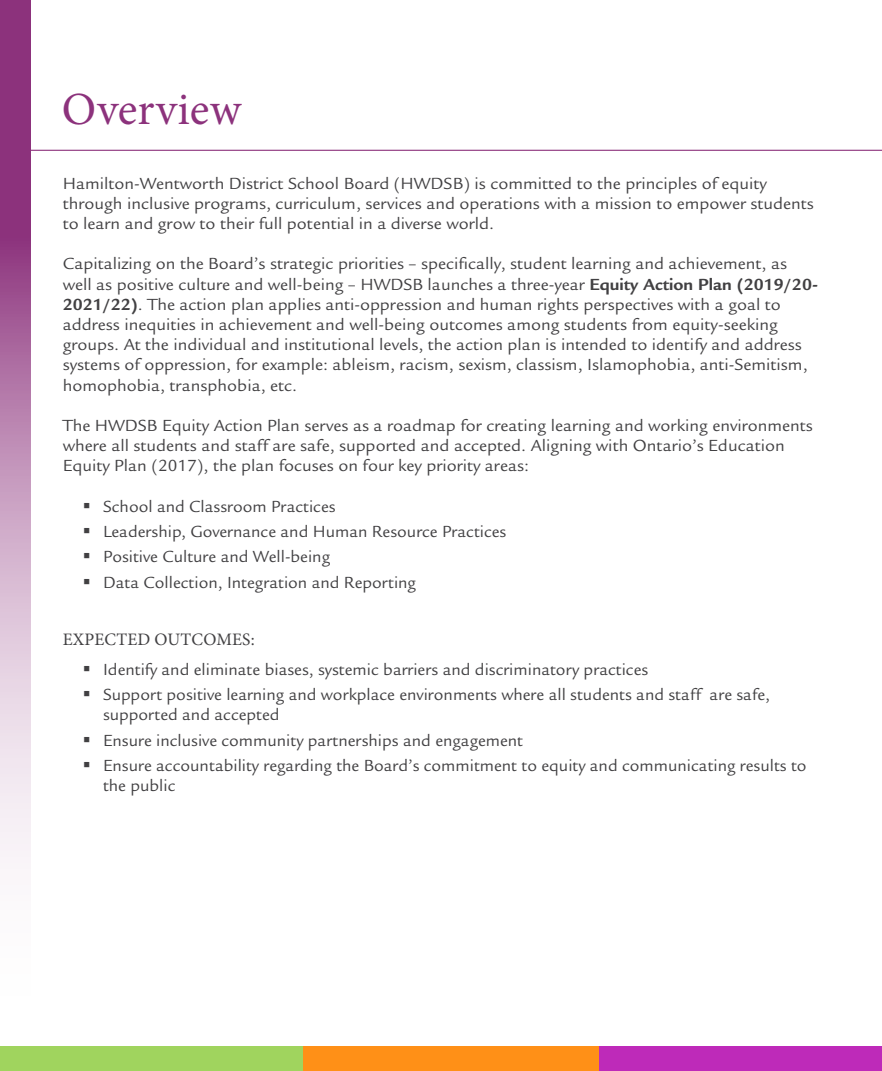
<style>
.page{position:relative;width:882px;height:1071px;background:#fff}
.page>*{position:absolute;margin:0;border:0;box-sizing:border-box;transform-origin:0 0}
.t1{font:46.02px "Minion Pro";letter-spacing:.005em;color:#8c327c}
.t2{font:17.5px/20.1px "Legacy Sans Std";color:#414042}
.t3{font:17.5px "Minion Pro";letter-spacing:.01em;color:#414042}
.s1{font-weight:700}
</style>
<div class="page">
<div style="left:0;top:1047px;width:303px;height:24px;background:#a0d45e"></div>
<div style="left:303px;top:1047px;width:297px;height:24px;background:#ff9017"></div>
<div style="left:600px;top:1047px;width:282px;height:24px;background:#be2ab9"></div>
<svg style="left:0;top:0;width:32px;height:1047px"></svg>
<hr style="left:0;top:150px;width:882px;height:1px;background:#8c327c">
<h1 class="t1" style="left:62px;top:79px;width:181px">Overview</h1>
<p class="t2" style="left:63px;top:173px;width:753px">Hamilton-Wentworth District School Board (HWDSB) is committed to the principles of equity through inclusive programs, curriculum, services and operations with a mission to empower students to learn and grow to their full potential in a diverse world.</p>
<p class="t2" style="left:63px;top:254px;width:757px">Capitalizing on the Board’s strategic priorities – specifically, student learning and achievement, as well as positive culture and well-being – HWDSB launches a three-year <span class="s1">Equity Action Plan (2019/20- 2021/22)</span>. The action plan applies anti-oppression and human rights perspectives with a goal to address inequities in achievement and well-being outcomes among students from equity-seeking groups. At the individual and institutional levels, the action plan is intended to identify and address systems of oppression, for example: ableism, racism, sexism, classism, Islamophobia, anti-Semitism, homophobia, transphobia, etc.</p>
<p class="t2" style="left:63px;top:416px;width:752px">The HWDSB Equity Action Plan serves as a roadmap for creating learning and working environments where all students and staff are safe, supported and accepted. Aligning with Ontario’s Education<br>Equity Plan (2017), the plan focuses on four key priority areas:</p>
<p class="t2" style="left:83px;top:496px;width:254px">▪ School and Classroom Practices</p>
<p class="t2" style="left:83px;top:522px;width:425px">▪ Leadership, Governance and Human Resource Practices</p>
<p class="t2" style="left:83px;top:547px;width:249px">▪ Positive Culture and Well-being</p>
<p class="t2" style="left:83px;top:572px;width:335px">▪ Data Collection, Integration and Reporting</p>
<p class="t3" style="left:63px;top:627px;width:193px">EXPECTED OUTCOMES:</p>
<p class="t2" style="left:83px;top:660px;width:567px">▪ Identify and eliminate biases, systemic barriers and discriminatory practices</p>
<p class="t2" style="left:103px;top:685px;width:668px;text-indent:-20px">▪ Support positive learning and workplace environments where all students and staff are safe, supported and accepted</p>
<p class="t2" style="left:83px;top:730px;width:442px">▪ Ensure inclusive community partnerships and engagement</p>
<p class="t2" style="left:103px;top:756px;width:705px;text-indent:-20px">▪ Ensure accountability regarding the Board’s commitment to equity and communicating results to the public</p>
</div>
